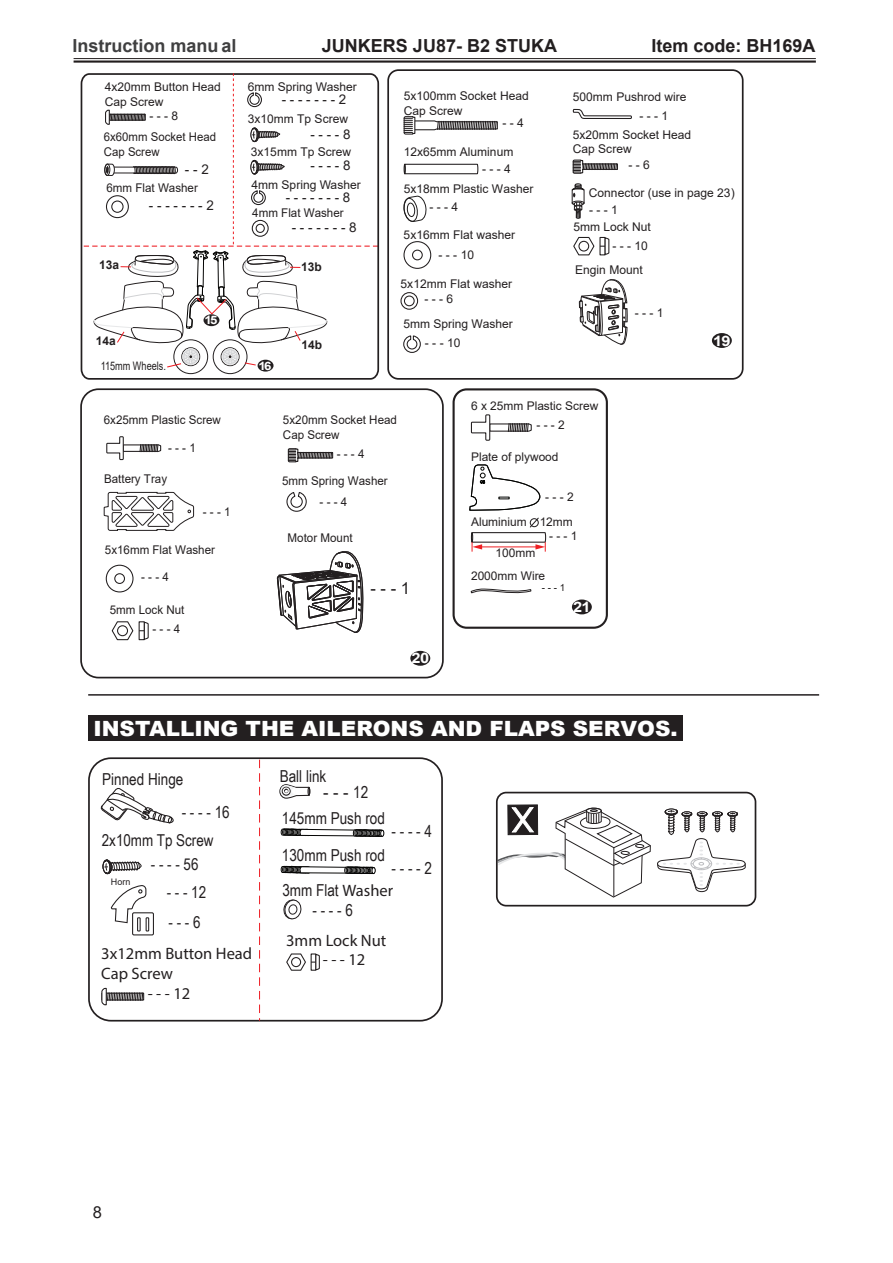
<style>
.page{position:relative;width:893px;height:1263px;background:#fff}
.page>*{position:absolute;margin:0;border:0;box-sizing:border-box;transform-origin:0 0}
.t1{font:900 21px "Arial";color:#fff}
.t2{font:700 18px "Arial";color:#231f20}
.t3{font:700 18px "Arial";color:#3f3f40}
.t4{font:16.5px "Arial Narrow";color:#231f20}
.t5{font:16.5px/19.8px "Myriad Pro";color:#231f20}
.t6{font:16.5px "Arial";color:#231f20}
.t7{font:16.35px "Arial Narrow";color:#231f20}
.t8{font:16.35px "Arial";color:#231f20}
.t9{font:700 14.4px "Arial";color:#fff;scale:1.14 1}
.t10{font:13.5px "Arial";color:#231f20}
.t11{font:13.35px "Arial";color:#231f20}
.t12{font:12px/14.4px "Arial";color:#231f20}
.t13{font:12px/14.4px "Arial";color:#231f20;scale:.96 1}
.t14{font:12px/14.4px "Arial";color:#231f20;scale:.95 1}
.t15{font:700 12px "Arial";color:#231f20}
.t16{font:11.7px "Arial";color:#231f20;scale:.78 1}
.t17{font:700 11.7px "Arial";color:#fff;scale:1.12 1}
.t18{font:700 11.55px "Arial";color:#fff;scale:1.14 1}
.t19{font:9.75px "Arial";color:#211e1e}
.t20{font:9px "Arial";color:#231f20}
.s1{font-family:"Arial Narrow";font-size:16.5px}
.s2{font-family:"Myriad Pro"}
</style>
<div class="page">
<div style="left:712px;top:333px;width:20px;height:15px;background:#231f20;border-radius:50%"></div>
<div style="left:88px;top:715px;width:595px;height:26px;background:#231f20"></div>
<svg style="left:657px;top:808px;width:89px;height:84px"></svg>
<div style="left:508px;top:805px;width:30px;height:30px;background:#231f20"></div>
<div style="left:507px;top:804px;width:31px;height:31px;border:1px solid #231f20"></div>
<svg style="left:499px;top:807px;width:152px;height:91px"></svg>
<div style="left:496px;top:792px;width:260px;height:114px;border:2px solid #231f20;border-radius:9px"></div>
<div style="left:88px;top:757px;width:355px;height:264px;border:2px solid #231f20;border-radius:22px"></div>
<svg style="left:283px;top:899px;width:19px;height:20px"></svg>
<svg style="left:279px;top:784px;width:32px;height:15px"></svg>
<svg style="left:281px;top:829px;width:103px;height:7px"></svg>
<svg style="left:281px;top:866px;width:94px;height:8px"></svg>
<svg style="left:102px;top:859px;width:40px;height:16px"></svg>
<svg style="left:100px;top:757px;width:74px;height:67px"></svg>
<svg style="left:259px;top:760px;width:1px;height:261px"></svg>
<svg style="left:110px;top:885px;width:44px;height:51px"></svg>
<svg style="left:101px;top:987px;width:43px;height:19px"></svg>
<svg style="left:286px;top:953px;width:34px;height:18px"></svg>
<svg style="left:80px;top:79px;width:300px;height:301px"></svg>
<div style="left:258px;top:360px;width:16px;height:12px;background:#231f20;border-radius:50%"></div>
<svg style="left:81px;top:73px;width:297px;height:295px"></svg>
<svg style="left:403px;top:241px;width:29px;height:28px"></svg>
<svg style="left:403px;top:116px;width:95px;height:19px"></svg>
<svg style="left:571px;top:183px;width:14px;height:36px"></svg>
<svg style="left:403px;top:196px;width:24px;height:26px"></svg>
<svg style="left:404px;top:163px;width:75px;height:12px"></svg>
<svg style="left:572px;top:108px;width:60px;height:11px"></svg>
<svg style="left:400px;top:292px;width:19px;height:18px"></svg>
<svg style="left:572px;top:159px;width:46px;height:15px"></svg>
<svg style="left:403px;top:335px;width:18px;height:18px"></svg>
<svg style="left:573px;top:236px;width:55px;height:109px"></svg>
<svg style="left:277px;top:551px;width:87px;height:82px"></svg>
<svg style="left:286px;top:492px;width:21px;height:20px"></svg>
<svg style="left:111px;top:621px;width:38px;height:20px"></svg>
<svg style="left:106px;top:436px;width:56px;height:25px"></svg>
<svg style="left:103px;top:492px;width:91px;height:39px"></svg>
<svg style="left:469px;top:464px;width:72px;height:47px"></svg>
<svg style="left:470px;top:414px;width:62px;height:27px"></svg>
<svg style="left:471px;top:589px;width:60px;height:5px"></svg>
<svg style="left:471px;top:517px;width:76px;height:35px"></svg>
<div style="left:387px;top:69px;width:357px;height:311px;border:2px solid #231f20;border-radius:10px"></div>
<div style="left:80px;top:388px;width:364px;height:290px;border:2px solid #231f20;border-radius:17px"></div>
<div style="left:410px;top:651px;width:20px;height:15px;background:#231f20;border-radius:50%"></div>
<div style="left:572px;top:599px;width:20px;height:15px;background:#231f20;border-radius:50%"></div>
<svg style="left:105px;top:564px;width:29px;height:29px"></svg>
<svg style="left:287px;top:448px;width:46px;height:15px"></svg>
<div style="left:453px;top:388px;width:155px;height:241px;border:2px solid #231f20;border-radius:13px"></div>
<hr style="left:88px;top:694px;width:731px;height:2px;background:#231f20">
<hr style="left:74px;top:60px;width:742px;height:3px;background:#221d1d">
<hr style="left:74px;top:58px;width:742px;height:1px;background:#221d1d">
<h2 class="t3" style="left:73px;top:33px;width:166px">Instruction manu al</h2>
<h2 class="t2" style="left:322px;top:33px;width:237px">JUNKERS JU87- B2 STUKA</h2>
<h2 class="t2" style="left:651px;top:33px;width:166px">Item code: BH169A</h2>
<p class="t12" style="left:105px;top:80px;width:118px">4x20mm Button Head<br>Cap Screw</p>
<p class="t12" style="left:150px;top:109px;width:30px">- - - 8</p>
<p class="t14" style="left:104px;top:130px;width:119px">6x60mm Socket Head<br>Cap Screw</p>
<p class="t10" style="left:185px;top:160px;width:25px">- - 2</p>
<p class="t13" style="left:106px;top:181px;width:97px">6mm Flat Washer</p>
<p class="t10" style="left:149px;top:196px;width:66px">- - - - - - - 2</p>
<p class="t12" style="left:248px;top:80px;width:111px">6mm Spring Washer</p>
<p class="t11" style="left:282px;top:90px;width:66px">- - - - - - - 2</p>
<p class="t12" style="left:248px;top:112px;width:102px">3x10mm Tp Screw</p>
<p class="t11" style="left:310px;top:125px;width:42px">- - - - 8</p>
<p class="t12" style="left:251px;top:144px;width:102px">3x15mm Tp Screw</p>
<p class="t11" style="left:310px;top:156px;width:42px">- - - - 8</p>
<p class="t12" style="left:252px;top:178px;width:111px">4mm Spring Washer</p>
<p class="t11" style="left:286px;top:188px;width:66px">- - - - - - - 8</p>
<p class="t13" style="left:252px;top:205px;width:97px">4mm Flat Washer</p>
<p class="t10" style="left:292px;top:218px;width:66px">- - - - - - - 8</p>
<p class="t15" style="left:99px;top:257px;width:22px">13a</p>
<p class="t15" style="left:301px;top:258px;width:22px">13b</p>
<p class="t17" style="left:204px;top:312px;width:13px">15</p>
<p class="t15" style="left:96px;top:332px;width:22px">14a</p>
<p class="t15" style="left:302px;top:336px;width:22px">14b</p>
<p class="t16" style="left:101px;top:357px;width:85px">115mm Wheels.</p>
<p class="t18" style="left:258px;top:357px;width:13px">16</p>
<p class="t12" style="left:404px;top:89px;width:127px">5x100mm Socket Head<br>Cap Screw</p>
<p class="t12" style="left:503px;top:116px;width:23px">- - 4</p>
<p class="t12" style="left:404px;top:145px;width:111px">12x65mm Aluminum</p>
<p class="t12" style="left:482px;top:161px;width:30px">- - - 4</p>
<p class="t12" style="left:404px;top:182px;width:131px">5x18mm Plastic Washer</p>
<p class="t12" style="left:429px;top:200px;width:30px">- - - 4</p>
<p class="t12" style="left:404px;top:227px;width:113px">5x16mm Flat washer</p>
<p class="t12" style="left:439px;top:247px;width:37px">- - - 10</p>
<p class="t12" style="left:401px;top:276px;width:113px">5x12mm Flat washer</p>
<p class="t12" style="left:424px;top:292px;width:30px">- - - 6</p>
<p class="t12" style="left:403px;top:316px;width:111px">5mm Spring Washer</p>
<p class="t12" style="left:425px;top:336px;width:37px">- - - 10</p>
<p class="t12" style="left:573px;top:89px;width:115px">500mm Pushrod wire</p>
<p class="t12" style="left:639px;top:108px;width:30px">- - - 1</p>
<p class="t12" style="left:573px;top:127px;width:120px">5x20mm Socket Head<br>Cap Screw</p>
<p class="t12" style="left:628px;top:158px;width:23px">- - 6</p>
<p class="t12" style="left:589px;top:185px;width:147px">Connector (use in page 23)</p>
<p class="t12" style="left:589px;top:202px;width:30px">- - - 1</p>
<p class="t12" style="left:573px;top:220px;width:79px">5mm Lock Nut</p>
<p class="t12" style="left:613px;top:238px;width:37px">- - - 10</p>
<p class="t12" style="left:575px;top:262px;width:69px">Engin Mount</p>
<p class="t12" style="left:635px;top:306px;width:30px">- - - 1</p>
<p class="t9" style="left:713px;top:330px;width:17px">19</p>
<p class="t13" style="left:104px;top:413px;width:124px">6x25mm Plastic Screw</p>
<p class="t13" style="left:168px;top:440px;width:30px">- - - 1</p>
<p class="t13" style="left:104px;top:472px;width:67px">Battery Tray</p>
<p class="t13" style="left:203px;top:504px;width:30px">- - - 1</p>
<p class="t13" style="left:105px;top:542px;width:116px">5x16mm Flat Washer</p>
<p class="t13" style="left:141px;top:569px;width:30px">- - - 4</p>
<p class="t13" style="left:110px;top:603px;width:79px">5mm Lock Nut</p>
<p class="t13" style="left:153px;top:621px;width:30px">- - - 4</p>
<p class="t13" style="left:283px;top:413px;width:120px">5x20mm Socket Head<br>Cap Screw</p>
<p class="t13" style="left:282px;top:473px;width:112px">5mm Spring Washer</p>
<p class="t13" style="left:320px;top:494px;width:30px">- - - 4</p>
<p class="t13" style="left:337px;top:446px;width:30px">- - - 4</p>
<p class="t13" style="left:288px;top:531px;width:69px">Motor Mount</p>
<h3 class="t6" style="left:370px;top:577px;width:41px">- - - 1</h3>
<p class="t9" style="left:411px;top:648px;width:17px">20</p>
<p class="t12" style="left:471px;top:398px;width:129px">6 x 25mm Plastic Screw</p>
<p class="t12" style="left:536px;top:418px;width:30px">- - - 2</p>
<p class="t12" style="left:471px;top:449px;width:89px">Plate of plywood</p>
<p class="t12" style="left:545px;top:489px;width:30px">- - - 2</p>
<p class="t12" style="left:471px;top:514px;width:103px">Aluminium 12mm</p>
<p class="t12" style="left:496px;top:545px;width:41px">100mm</p>
<p class="t12" style="left:549px;top:528px;width:30px">- - - 1</p>
<p class="t12" style="left:471px;top:568px;width:76px">2000mm Wire</p>
<p class="t19" style="left:542px;top:581px;width:25px">- - - 1</p>
<p class="t9" style="left:573px;top:597px;width:17px">21</p>
<h1 class="t1" style="left:93px;top:713px;width:586px">INSTALLING THE AILERONS AND FLAPS SERVOS.</h1>
<h3 class="t4" style="left:102px;top:767px;width:83px">Pinned Hinge</h3>
<h3 class="t4" style="left:182px;top:800px;width:50px">- - - - 16</h3>
<h3 class="t7" style="left:102px;top:828px;width:113px">2x10mm Tp Screw</h3>
<h3 class="t7" style="left:151px;top:852px;width:49px">- - - - 56</h3>
<p class="t20" style="left:111px;top:875px;width:21px">Horn</p>
<h3 class="t7" style="left:167px;top:880px;width:41px">- - - 12</h3>
<h3 class="t7" style="left:169px;top:910px;width:34px">- - - 6</h3>
<h3 class="t5" style="left:101px;top:944px;width:152px">3x12mm Button Head<br>Cap Screw</h3>
<h3 class="t5" style="left:148px;top:983px;width:44px">- - - 12</h3>
<h3 class="t4" style="left:280px;top:764px;width:48px">Ball link</h3>
<h3 class="t4" style="left:282px;top:806px;width:105px">145mm Push rod</h3>
<h3 class="t8" style="left:323px;top:780px;width:46px">- - - <span class="s1">12</span></h3>
<h3 class="t4" style="left:391px;top:819px;width:42px">- - - - 4</h3>
<h3 class="t4" style="left:282px;top:843px;width:105px">130mm Push rod</h3>
<h3 class="t4" style="left:391px;top:856px;width:42px">- - - - 2</h3>
<h3 class="t4" style="left:282px;top:878px;width:112px">3mm Flat <span class="s2">Washer</span></h3>
<h3 class="t4" style="left:312px;top:898px;width:42px">- - - - 6</h3>
<h3 class="t5" style="left:286px;top:930px;width:102px">3mm Lock Nut</h3>
<h3 class="t5" style="left:323px;top:950px;width:44px">- - - 12</h3>
<h3 class="t6" style="left:93px;top:1200px;width:11px">8</h3>
</div>
